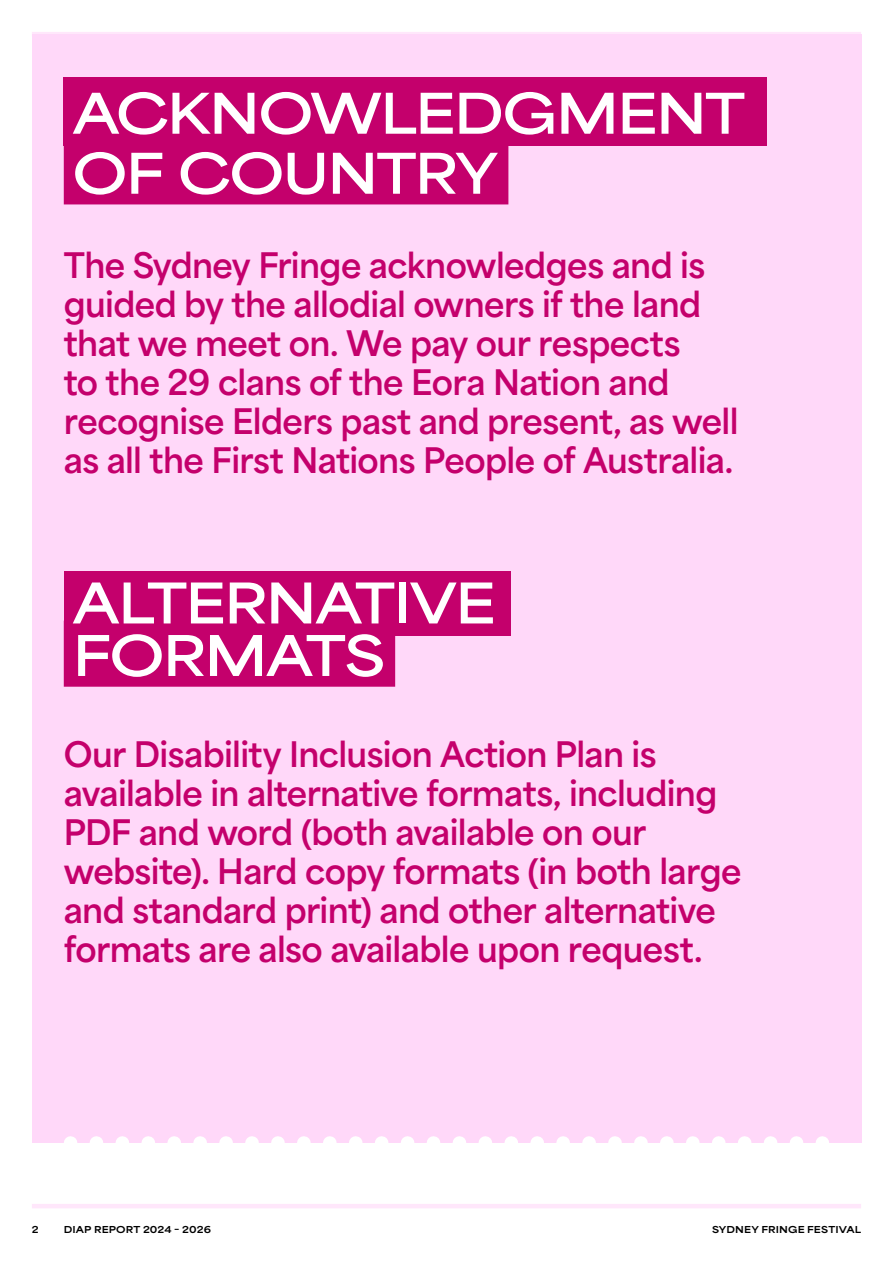
<style>
.page{position:relative;width:893px;height:1263px;background:#fff}
.page>*{position:absolute;margin:0;border:0;box-sizing:border-box;transform-origin:0 0}
.t1{font:100 52.5px/60px "Area Variable";letter-spacing:-.04em;color:#fff}
.t2{font:700 33px/39px "Area Normal";letter-spacing:-.02em;color:#c4006c}
.t3{font:800 9px "Area Extended";letter-spacing:.015em;color:#000}
</style>
<div class="page">
<hr style="left:32px;top:1204px;width:829px;height:4px;background:#ffe7fb">
<hr style="left:32px;top:32px;width:829px;height:4px;background:#ffe7fb">
<div style="left:32px;top:34px;width:829px;height:1109px;background:#ffd8f9"></div>
<svg style="left:89px;top:1136px;width:708px;height:7px"></svg>
<div style="left:64px;top:77px;width:703px;height:69px;background:#c4006c"></div>
<div style="left:64px;top:571px;width:446px;height:65px;background:#c4006c"></div>
<div style="left:64px;top:138px;width:444px;height:66px;background:#c4006c"></div>
<div style="left:64px;top:621px;width:331px;height:66px;background:#c4006c"></div>
<h1 class="t1" style="left:72px;top:77px;width:674px">ACKNOWLEDGMENT<br>OF COUNTRY</h1>
<p class="t2" style="left:64px;top:242px;width:676px">The Sydney Fringe acknowledges and is guided by the allodial owners if the land that we meet on. We pay our respects<br>to the 29 clans of the Eora Nation and recognise Elders past and present, as well as all the First Nations People of Australia.</p>
<h1 class="t1" style="left:72px;top:570px;width:425px;line-height:52.5px">ALTERNATIVE<br>FORMATS</h1>
<p class="t2" style="left:64px;top:731px;width:679px">Our Disability Inclusion Action Plan is available in alternative formats, including PDF and word (both available on our website). Hard copy formats (in both large and standard print) and other alternative formats are also available upon request.</p>
<p class="t3" style="left:32px;top:1221px;width:8px">2</p>
<p class="t3" style="left:64px;top:1221px;width:149px">DIAP REPORT 2024 – 2026</p>
<p class="t3" style="left:712px;top:1221px;width:151px">SYDNEY FRINGE FESTIVAL</p>
</div>
